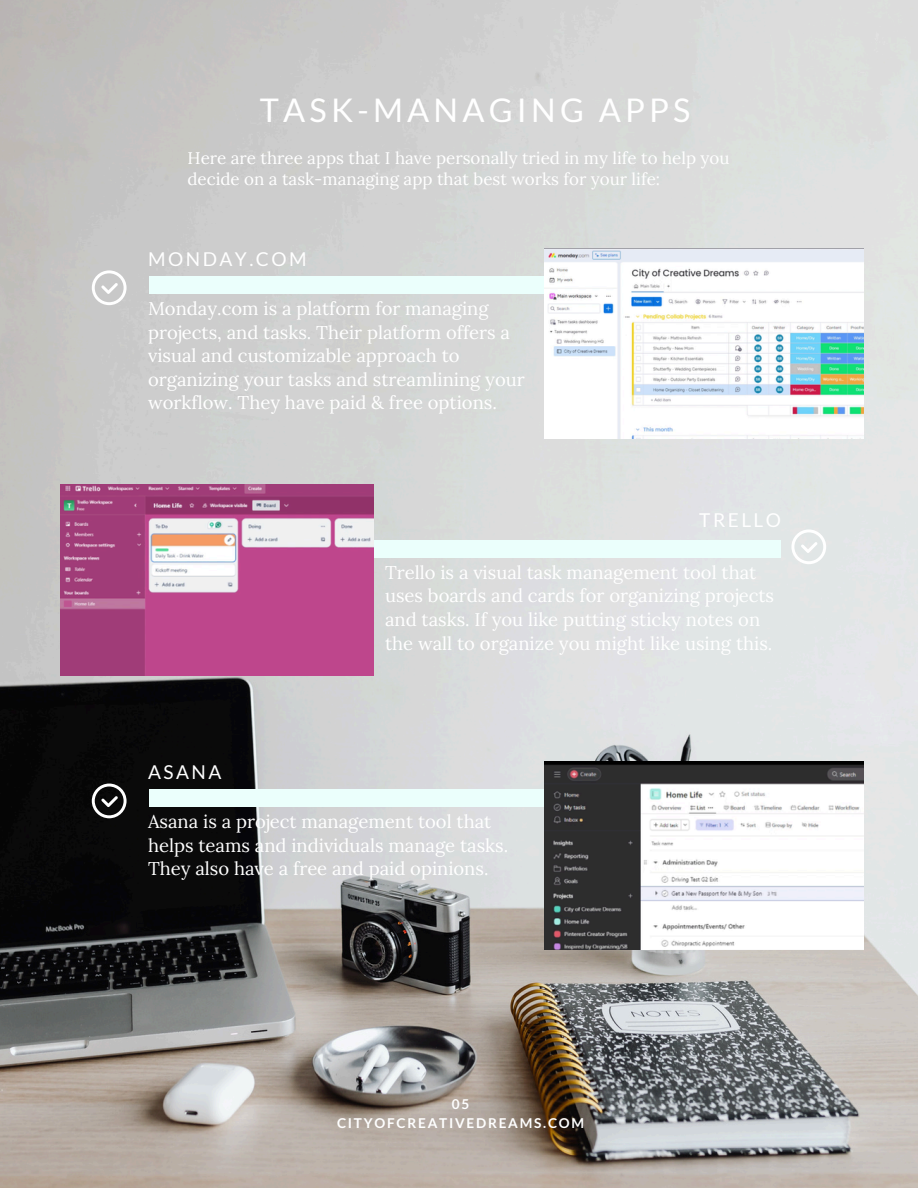
<style>
.page{position:relative;width:918px;height:1188px;background:#fff}
.page>*{position:absolute;margin:0;border:0;box-sizing:border-box;transform-origin:0 0}
.t1{font:32.55px "Lato";letter-spacing:.13em;color:#fff}
.t2{font:19.05px "Lato";letter-spacing:.13em;color:#fff}
.t3{font:18.45px/23.7px "Lora";color:#fff}
.t4{font:16.95px/21.3px "Lora";color:#fff}
.t5{font:700 13.65px "Lato";letter-spacing:.13em;color:#fff}
</style>
<div class="page">
<img style="left:0;top:0;width:918px;height:1188px">
<svg style="left:92px;top:270px;width:35px;height:35px"></svg>
<div style="left:149px;top:276px;width:416px;height:18px;background:#ebfffc"></div>
<img style="left:544px;top:249px;width:320px;height:190px">
<svg style="left:791px;top:529px;width:35px;height:35px"></svg>
<div style="left:365px;top:540px;width:416px;height:17px;background:#ebfffc"></div>
<img style="left:61px;top:484px;width:312px;height:191px">
<svg style="left:92px;top:784px;width:35px;height:34px"></svg>
<div style="left:149px;top:789px;width:416px;height:18px;background:#ebfffc"></div>
<img style="left:544px;top:762px;width:320px;height:188px">
<p class="t1" style="left:260px;top:90px;width:432px">TASK-MANAGING APPS</p>
<h3 class="t4" style="left:187px;top:147px;width:544px">Here are three apps that I have personally tried in my life to help you decide on a task-managing app that best works for your life:</h3>
<h2 class="t2" style="left:148px;top:247px;width:160px">MONDAY.COM</h2>
<h1 class="t3" style="left:148px;top:296px;width:378px">Monday.com is a platform for managing projects, and tasks. Their platform offers a visual and customizable approach to organizing your tasks and streamlining your workflow. They have paid &amp; free options.</h1>
<h3 class="t2" style="left:699px;top:509px;width:83px">TRELLO</h3>
<p class="t2" style="left:148px;top:760px;width:75px">ASANA</p>
<h2 class="t3" style="left:385px;top:560px;width:391px">Trello is a visual task management tool that uses boards and cards for organizing projects and tasks. If you like putting sticky notes on the wall to organize you might like using this.</h2>
<h4 class="t3" style="left:148px;top:809px;width:362px">Asana is a project management tool that helps teams and individuals manage tasks.<br>They also have a free and paid opinions.</h4>
<p class="t5" style="left:452px;top:1095px;width:19px">05</p>
<h2 class="t5" style="left:337px;top:1115px;width:249px">CITYOFCREATIVEDREAMS.COM</h2>
</div>
